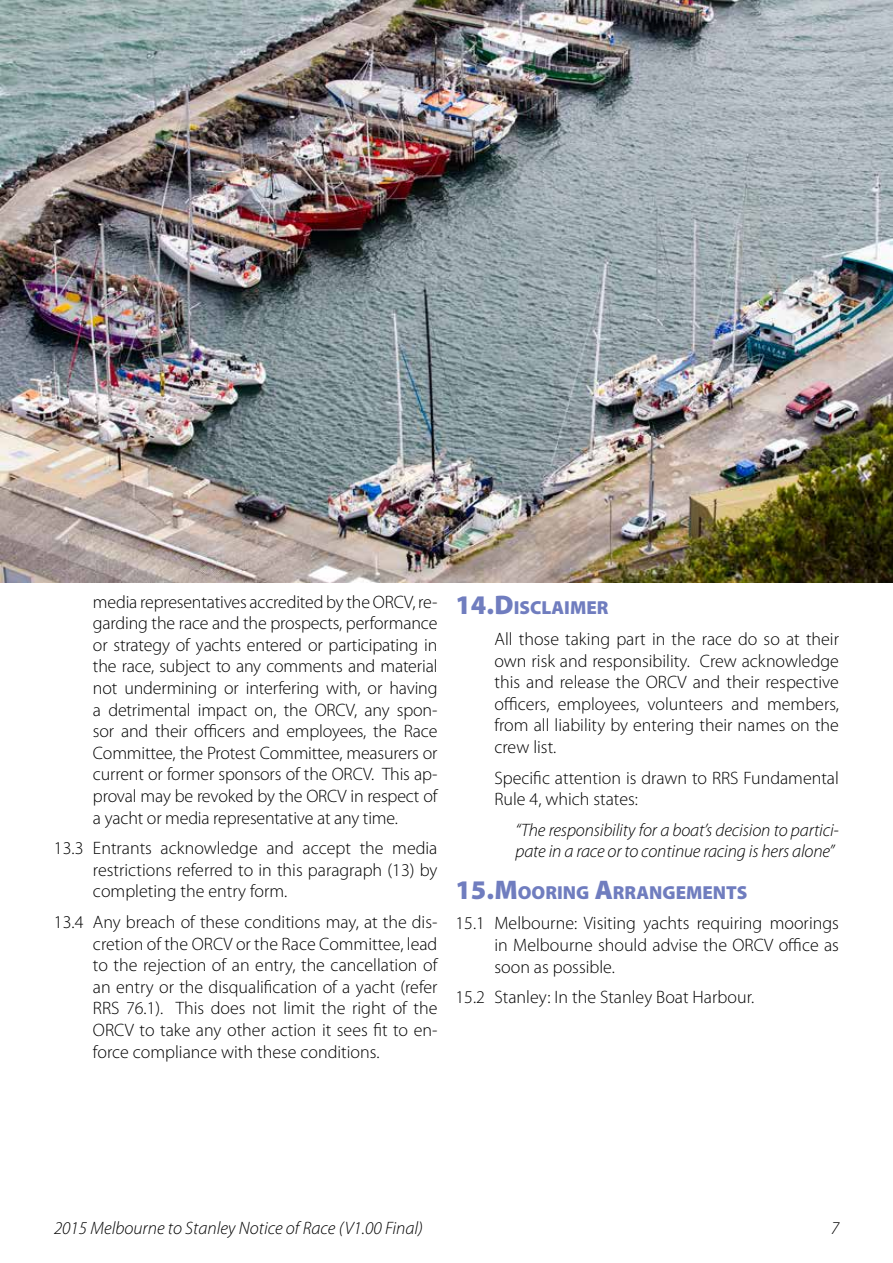
<style>
.page{position:relative;width:893px;height:1263px;background:#fff}
.page>*{position:absolute;margin:0;border:0;box-sizing:border-box;transform-origin:0 0}
.t1{font:900 18.9px "Myriad Pro";color:#707dbf}
.t2{font:300 18px/21.6px "Myriad Pro";color:#000;text-align:justify}
.t3{font:italic 300 18px/21.6px "Myriad Pro";letter-spacing:-.01em;color:#000}
.s1{font-size:27px}
</style>
<div class="page">
<img style="left:0;top:0;width:893px;height:582px">
<p class="t2" style="left:93px;top:591px;width:346px">media representatives accredited by the ORCV, re&shy;garding the race and the prospects, performance or strategy of yachts entered or participating in the race, subject to any comments and material not undermining or interfering with, or having a detrimental impact on, the ORCV, any spon&shy;sor and their officers and employees, the Race Committee, the Protest Committee, measurers or current or former sponsors of the ORCV. This ap&shy;proval may be revoked by the ORCV in respect of a yacht or media representative at any time.</p>
<p class="t2" style="left:93px;top:837px;width:346px;text-indent:-39px">13.3 Entrants acknowledge and accept the media restrictions referred to in this paragraph (13) by completing the entry form.</p>
<p class="t2" style="left:93px;top:911px;width:346px;text-indent:-39px">13.4 Any breach of these conditions may, at the dis&shy;cretion of the ORCV or the Race Committee, lead to the rejection of an entry, the cancellation of an entry or the disqualification of a yacht (refer RRS 76.1). This does not limit the right of the ORCV to take any other action it sees fit to en&shy;force compliance with these conditions.</p>
<p class="t1" style="left:455px;top:595px;width:153px"><span class="s1">14.D</span>ISCLAIMER</p>
<p class="t2" style="left:494px;top:628px;width:346px">All those taking part in the race do so at their own risk and responsibility. Crew acknowledge this and release the ORCV and their respective officers, employees, volunteers and members, from all liability by entering their names on the crew list.</p>
<p class="t2" style="left:494px;top:766px;width:346px">Specific attention is drawn to RRS Fundamental<br>Rule 4, which states:</p>
<p class="t3" style="left:515px;top:819px;width:325px">“The responsibility for a boat’s decision to partici&shy;pate in a race or to continue racing is hers alone”</p>
<p class="t1" style="left:455px;top:880px;width:293px"><span class="s1">15.M</span>OORING <span class="s1">A</span>RRANGEMENTS</p>
<p class="t2" style="left:494px;top:912px;width:346px;text-indent:-39px">15.1 Melbourne: Visiting yachts requiring moorings in Melbourne should advise the ORCV office as soon as possible.</p>
<p class="t2" style="left:455px;top:986px;width:300px">15.2 Stanley: In the Stanley Boat Harbour.</p>
<p class="t3" style="left:54px;top:1217px;width:370px">2015 Melbourne to Stanley Notice of Race (V1.00 Final)</p>
<p class="t3" style="left:831px;top:1217px;width:10px">7</p>
</div>
